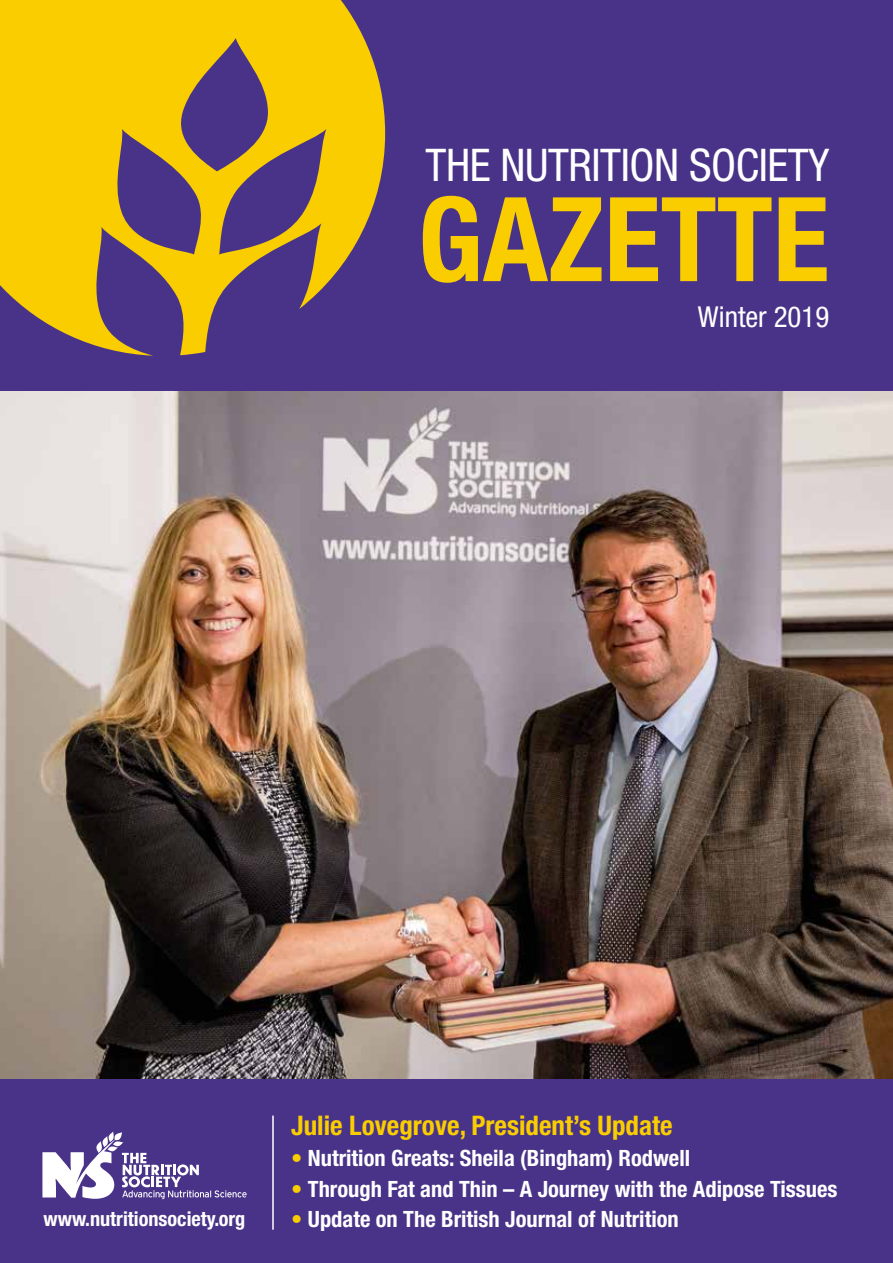
<style>
.page{position:relative;width:893px;height:1263px;background:#493388}
.page>*{position:absolute;margin:0;border:0;box-sizing:border-box;transform-origin:0 0}
.t1{font:700 condensed 117.3px "Helvetica Neue";color:#f9cd00}
.t2{font:condensed 45.15px "Helvetica Neue";letter-spacing:-.01em;color:#fff}
.t3{font:condensed 28.8px "Helvetica Neue";color:#fff}
.t4{font:700 condensed 27px "Helvetica Neue";color:#f9cd00}
.t5{font:700 condensed 22.5px "Helvetica Neue";color:#fff}
.t6{font:700 condensed 20.25px "Helvetica Neue";color:#fff}
.s1{color:#f9cd00}
</style>
<div class="page">
<svg style="left:0;top:0;width:385px;height:356px;fill:#f9cd00"></svg>
<hr style="left:272px;top:1115px;width:2px;height:115px;background:#fff">
<svg style="left:42px;top:1131px;width:205px;height:68px"></svg>
<img style="left:0;top:391px;width:893px;height:687px">
<h2 class="t2" style="left:426px;top:139px;width:405px">THE NUTRITION SOCIETY</h2>
<h1 class="t1" style="left:418px;top:168px;width:413px">GAZETTE</h1>
<p class="t3" style="left:698px;top:300px;width:133px">Winter 2019</p>
<p class="t6" style="left:44px;top:1206px;width:203px">www.nutritionsociety.org</p>
<p class="t4" style="left:291px;top:1109px;width:383px">Julie Lovegrove, President’s Update</p>
<p class="t5" style="left:291px;top:1144px;width:400px"><span class="s1">•</span> Nutrition Greats: Sheila (Bingham) Rodwell</p>
<p class="t5" style="left:291px;top:1175px;width:548px"><span class="s1">•</span> Through Fat and Thin – A Journey with the Adipose Tissues</p>
<p class="t5" style="left:291px;top:1206px;width:389px"><span class="s1">•</span> Update on The British Journal of Nutrition</p>
</div>
